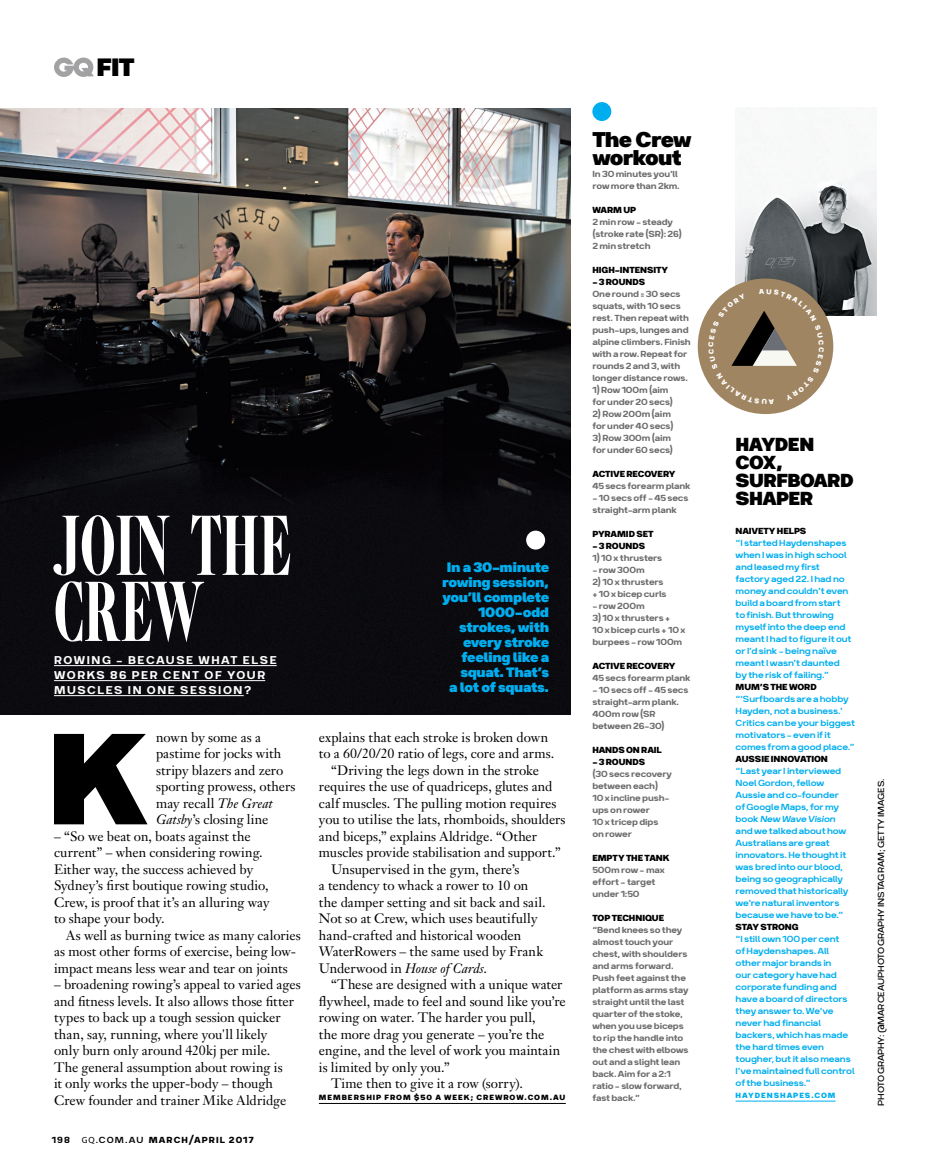
<style>
.page{position:relative;width:936px;height:1174px;background:#fff}
.page>*{position:absolute;margin:0;border:0;box-sizing:border-box;transform-origin:0 0}
.t1{font:900 154.5px "Breul Grotesk A";color:#000}
.t2{font:88.65px/66px "Caslon Gra Com D";color:#fff}
.t3{font:900 30px "Breul Grotesk A";color:#000}
.t4{font:900 25.5px/18px "Breul Grotesk A";letter-spacing:-.03em;color:#000}
.t5{font:900 22.5px/18px "Breul Grotesk A";letter-spacing:-.03em;color:#000}
.t6{font:900 16.35px/15px "Breul Grotesk A";letter-spacing:-.025em;color:#00aeef;text-align:right}
.t7{font:13.5px/16.5px "Janson Text LT Std";color:#000}
.t8{font:13.5px/15px "Breul Grotesk A";letter-spacing:.115em;color:#fff}
.t9{font:10.5px/12px "Breul Grotesk B";letter-spacing:-.01em;color:#6c6d6f}
.t10{font:300 10.5px/12px "Breul Grotesk A";letter-spacing:-.01em;color:#00aeef}
.t11{font:800 10.5px "Breul Grotesk A";letter-spacing:-.01em;color:#000}
.t12{font:300 10.5px "Breul Grotesk B";letter-spacing:-.01em;color:#000}
.t13{font:700 10.5px "Breul Grotesk A";letter-spacing:.1em;color:#000}
.t14{font:800 9px "Breul Grotesk A";letter-spacing:.11em;color:#000}
.t15{font:800 9px "Breul Grotesk A";letter-spacing:.1em;color:#00aeef}
.s1{font-style:italic}
.s2{font-weight:400}
.s3{font-family:"Myriad Pro";font-weight:400;font-size:9px}
.s4{font-weight:300}
</style>
<div class="page">
<img style="left:0;top:108px;width:570px;height:606px">
<svg style="left:54px;top:58px;width:40px;height:19px"></svg>
<img style="left:735px;top:112px;width:141px;height:203px">
<hr style="left:319px;top:1103px;width:247px;height:1px;background:#000">
<hr style="left:735px;top:1100px;width:100px;height:1px;background:#00aeef">
<hr style="left:54px;top:665px;width:223px;height:1px;background:#fff">
<hr style="left:54px;top:680px;width:211px;height:1px;background:#fff">
<hr style="left:54px;top:695px;width:190px;height:1px;background:#fff">
<div style="left:592px;top:102px;width:19px;height:19px;background:#00aeef;border-radius:50%"></div>
<div style="left:526px;top:530px;width:19px;height:19px;background:#fff;border-radius:50%"></div>
<div style="left:697px;top:278px;width:136px;height:136px;background:#a08562;border-radius:50%"></div>
<svg style="left:708px;top:289px;width:115px;height:115px"></svg>
<h3 class="t3" style="left:96px;top:48px;width:40px">FIT</h3>
<h2 class="t2" style="left:54px;top:514px;width:238px">JOIN THE<br>CREW</h2>
<p class="t8" style="left:54px;top:652px;width:224px">ROWING – BECAUSE WHAT ELSE<br>WORKS 86 PER CENT OF YOUR<br>MUSCLES IN ONE SESSION?</p>
<h1 class="t1" style="left:47px;top:678px;width:103px">K</h1>
<p class="t7" style="left:156px;top:728px;width:141px">nown by some as a pastime for jocks with stripy blazers and zero sporting prowess, others may recall <span class="s1">The Great<br>Gatsby</span>’s closing line</p>
<p class="t7" style="left:54px;top:827px;width:217px">– “So we beat on, boats against the current” – when considering rowing.<br>Either way, the success achieved by Sydney’s first boutique rowing studio, Crew, is proof that it’s an alluring way to shape your body.</p>
<p class="t7" style="left:54px;top:926px;width:248px;text-indent:12px">As well as burning twice as many calories as most other forms of exercise, being low&shy;impact means less wear and tear on joints</p>
<p class="t7" style="left:54px;top:976px;width:248px">– broadening rowing’s appeal to varied ages and fitness levels. It also allows those fitter types to back up a tough session quicker than, say, running, where you'll likely<br>only burn only around 420kj per mile.<br>The general assumption about rowing is<br>it only works the upper-body – though Crew founder and trainer Mike Aldridge</p>
<p class="t13" style="left:52px;top:1133px;width:203px"><span class="s2">198</span> <span class="s3">GQ</span><span class="s4">.COM.AU</span> MARCH/APRIL 2017</p>
<p class="t6" style="left:442px;top:559px;width:109px">In a 30-minute rowing session, you’ll complete<br>1000-odd strokes, with every stroke feeling like a squat. That’s<br>a lot of squats.</p>
<p class="t7" style="left:319px;top:728px;width:231px">explains that each stroke is broken down</p>
<p class="t7" style="left:319px;top:745px;width:237px">to a 60/20/20 ratio of legs, core and arms.</p>
<p class="t7" style="left:331px;top:761px;width:209px">“Driving the legs down in the stroke</p>
<p class="t7" style="left:319px;top:778px;width:235px">requires the use of quadriceps, glutes and</p>
<p class="t7" style="left:319px;top:794px;width:239px">calf muscles. The pulling motion requires</p>
<p class="t7" style="left:319px;top:811px;width:248px">you to utilise the lats, rhomboids, shoulders</p>
<p class="t7" style="left:319px;top:827px;width:219px">and biceps,” explains Aldridge. “Other</p>
<p class="t7" style="left:319px;top:844px;width:243px">muscles provide stabilisation and support.”</p>
<p class="t7" style="left:331px;top:860px;width:190px">Unsupervised in the gym, there’s</p>
<p class="t7" style="left:319px;top:877px;width:211px">a tendency to whack a rower to 10 on</p>
<p class="t7" style="left:319px;top:893px;width:228px">the damper setting and sit back and sail.</p>
<p class="t7" style="left:319px;top:910px;width:220px">Not so at Crew, which uses beautifully</p>
<p class="t7" style="left:319px;top:926px;width:204px">hand-crafted and historical wooden</p>
<p class="t7" style="left:319px;top:943px;width:226px">WaterRowers – the same used by Frank</p>
<p class="t7" style="left:319px;top:959px;width:169px">Underwood in <span class="s1">House of Cards</span>.</p>
<p class="t7" style="left:331px;top:976px;width:233px">“These are designed with a unique water</p>
<p class="t7" style="left:319px;top:992px;width:248px">flywheel, made to feel and sound like you’re</p>
<p class="t7" style="left:319px;top:1009px;width:218px">rowing on water. The harder you pull,</p>
<p class="t7" style="left:319px;top:1025px;width:227px">the more drag you generate – you’re the</p>
<p class="t7" style="left:319px;top:1042px;width:243px">engine, and the level of work you maintain</p>
<p class="t7" style="left:319px;top:1058px;width:132px">is limited by only you.”</p>
<p class="t7" style="left:331px;top:1075px;width:193px">Time then to give it a row (sorry).</p>
<p class="t14" style="left:319px;top:1092px;width:248px">MEMBERSHIP FROM $50 A WEEK; CREWROW.COM.AU</p>
<h3 class="t4" style="left:592px;top:129px;width:101px">The Crew workout</h3>
<p class="t9" style="left:592px;top:167px;width:89px">In 30 minutes you’ll row more than 2km.</p>
<p class="t11" style="left:592px;top:203px;width:45px">WARM UP</p>
<p class="t9" style="left:592px;top:215px;width:91px">2 min row – steady (stroke rate (SR): 26)<br>2 min stretch</p>
<p class="t11" style="left:592px;top:263px;width:77px">HIGH-INTENSITY</p>
<p class="t11" style="left:592px;top:275px;width:54px">– 3 ROUNDS</p>
<p class="t9" style="left:592px;top:287px;width:100px">One round = 30 secs squats, with 10 secs rest. Then repeat with push-ups, lunges and alpine climbers. Finish with a row. Repeat for rounds 2 and 3, with longer distance rows.</p>
<p class="t9" style="left:592px;top:383px;width:82px">1) Row 100m (aim for under 20 secs)</p>
<p class="t9" style="left:592px;top:407px;width:83px">2) Row 200m (aim for under 40 secs)</p>
<p class="t9" style="left:592px;top:431px;width:82px">3) Row 300m (aim for under 60 secs)</p>
<p class="t11" style="left:592px;top:467px;width:84px">ACTIVE RECOVERY</p>
<p class="t9" style="left:592px;top:479px;width:100px">45 secs forearm plank</p>
<p class="t9" style="left:592px;top:491px;width:97px">– 10 secs off – 45 secs straight-arm plank</p>
<p class="t11" style="left:592px;top:527px;width:63px">PYRAMID SET</p>
<p class="t11" style="left:592px;top:539px;width:54px">– 3 ROUNDS</p>
<p class="t9" style="left:592px;top:551px;width:71px">1) 10 x thrusters</p>
<p class="t9" style="left:592px;top:563px;width:54px">– row 300m</p>
<p class="t9" style="left:592px;top:575px;width:76px">2) 10 x thrusters + 10 x bicep curls</p>
<p class="t9" style="left:592px;top:599px;width:54px">– row 200m</p>
<p class="t9" style="left:592px;top:611px;width:94px">3) 10 x thrusters +<br>10 x bicep curls + 10 x burpees – row 100m</p>
<p class="t11" style="left:592px;top:659px;width:84px">ACTIVE RECOVERY</p>
<p class="t9" style="left:592px;top:671px;width:100px">45 secs forearm plank</p>
<p class="t9" style="left:592px;top:683px;width:97px">– 10 secs off – 45 secs straight-arm plank.<br>400m row (SR between 26-30)</p>
<p class="t11" style="left:592px;top:743px;width:71px">HANDS ON RAIL</p>
<p class="t11" style="left:592px;top:755px;width:54px">– 3 ROUNDS</p>
<p class="t9" style="left:592px;top:767px;width:81px">(30 secs recovery between each)<br>10 x incline push&shy;ups on rower<br>10 x tricep dips on rower</p>
<p class="t11" style="left:592px;top:851px;width:79px">EMPTY THE TANK</p>
<p class="t9" style="left:592px;top:863px;width:74px">500m row – max effort – target under 1:50</p>
<p class="t11" style="left:592px;top:911px;width:73px">TOP TECHNIQUE</p>
<p class="t9" style="left:592px;top:923px;width:98px">“Bend knees so they almost touch your chest, with shoulders and arms forward.<br>Push feet against the platform as arms stay straight until the last quarter of the stoke, when you use biceps to rip the handle into the chest with elbows out and a slight lean back. Aim for a 2:1 ratio - slow forward, fast back.”</p>
<h3 class="t5" style="left:735px;top:434px;width:120px">HAYDEN<br>COX,<br>SURFBOARD<br>SHAPER</h3>
<p class="t11" style="left:735px;top:524px;width:72px">NAIVETY HELPS</p>
<p class="t10" style="left:735px;top:536px;width:117px">“I started Haydenshapes when I was in high school and leased my first factory aged 22. I had no money and couldn’t even build a board from start to finish. But throwing myself into the deep end meant I had to figure it out or I’d sink – being naïve meant I wasn’t daunted by the risk of failing.”</p>
<p class="t11" style="left:735px;top:680px;width:83px">MUM’S THE WORD</p>
<p class="t10" style="left:735px;top:692px;width:121px">“‘Surfboards are a hobby<br>Hayden, not a business.’<br>Critics can be your biggest motivators – even if it comes from a good place.”</p>
<p class="t11" style="left:735px;top:752px;width:94px">AUSSIE INNOVATION</p>
<p class="t10" style="left:735px;top:764px;width:114px">“Last year I interviewed<br>Noel Gordon, fellow<br>Aussie and co-founder of Google Maps, for my book <span class="s1">New Wave Vision </span>and we talked about how<br>Australians are great innovators. He thought it was bred into our blood, being so geographically removed that historically we're natural inventors because we have to be.”</p>
<p class="t11" style="left:735px;top:920px;width:64px">STAY STRONG</p>
<p class="t10" style="left:735px;top:932px;width:121px">“I still own 100 per cent<br>of Haydenshapes. All other major brands in<br>our category have had corporate funding and have a board of directors they answer to. We’ve never had financial backers, which has made the hard times even tougher, but it also means<br>I’ve maintained full control of the business.”</p>
<p class="t15" style="left:735px;top:1089px;width:101px">HAYDENSHAPES.COM</p>
<p class="t12" style="left:874px;top:1106px;width:329px;rotate:-90deg">PHOTOGRAPHY: @MARCEAUPHOTOGRAPHY INSTAGRAM; GETTY IMAGES.</p>
</div>
